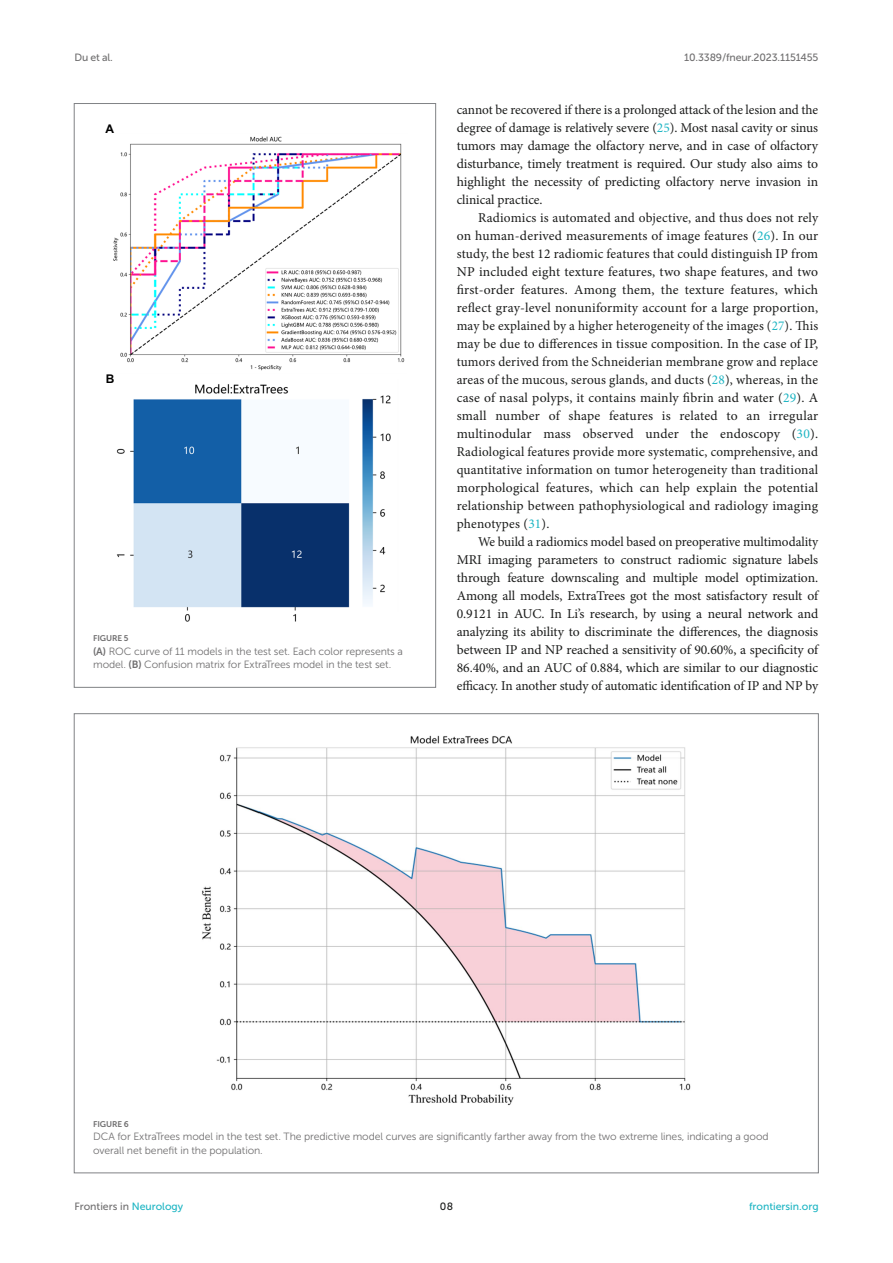
<style>
.page{position:relative;width:893px;height:1263px;background:#fff}
.page>*{position:absolute;margin:0;border:0;box-sizing:border-box;transform-origin:0 0}
.TEXT{font:13.5px/18px "Minion Pro";letter-spacing:-.005em;color:#1b1c1b;text-align:justify}
.t1{font:700 12px "Arial";color:#000}
.FIG_LEG{font:10.5px/13.5px "Museo Sans 300";letter-spacing:-.01em;color:#706f70}
.t2{font:10.5px "Museo Sans 500";letter-spacing:-.015em;color:#706f70}
.t3{font:10.5px "Museo Sans 500";color:#1db5c3}
.t4{font:10.5px "Museo Sans 500";color:#1b1c1b}
.FIG_HD{font:8.25px "Museo Sans 700";letter-spacing:-.01em;color:#706f70}
.s1{font-family:"Museo Sans 700"}
.s2{color:#1db5c3}
</style>
<div class="page">
<img style="left:113px;top:136px;width:292px;height:486px">
<img style="left:202px;top:735px;width:489px;height:371px">
<p class="t2" style="left:74px;top:51px;width:40px">Du et al.</p>
<p class="t2" style="left:684px;top:51px;width:136px">10.3389/fneur.2023.1151455</p>
<p class="t1" style="left:106px;top:120px;width:10px">A</p>
<p class="t1" style="left:106px;top:371px;width:10px">B</p>
<p class="FIG_HD" style="left:93px;top:634px;width:37px">FIGURE 5</p>
<p class="FIG_LEG" style="left:93px;top:645px;width:311px"><span class="s1">(A)</span> ROC curve of 11 models in the test set. Each color represents a model. <span class="s1">(B)</span> Confusion matrix for ExtraTrees model in the test set.</p>
<p class="TEXT" style="left:457px;top:101px;width:363px">cannot be recovered if there is a prolonged attack of the lesion and the degree of damage is relatively severe (<span class="s2">25</span>). Most nasal cavity or sinus tumors may damage the olfactory nerve, and in case of olfactory disturbance, timely treatment is required. Our study also aims to highlight the necessity of predicting olfactory nerve invasion in clinical practice.</p>
<p class="TEXT" style="left:457px;top:209px;width:363px;text-indent:21px">Radiomics is automated and objective, and thus does not rely on human-derived measurements of image features (<span class="s2">26</span>). In our study, the best 12 radiomic features that could distinguish IP from NP included eight texture features, two shape features, and two first-order features. Among them, the texture features, which reflect gray-level nonuniformity account for a large proportion, may be explained by a higher heterogeneity of the images (<span class="s2">27</span>). This may be due to differences in tissue composition. In the case of IP, tumors derived from the Schneiderian membrane grow and replace areas of the mucous, serous glands, and ducts (<span class="s2">28</span>), whereas, in the case of nasal polyps, it contains mainly fibrin and water (<span class="s2">29</span>). A small number of shape features is related to an irregular multinodular mass observed under the endoscopy (<span class="s2">30</span>).<br>Radiological features provide more systematic, comprehensive, and quantitative information on tumor heterogeneity than traditional morphological features, which can help explain the potential relationship between pathophysiological and radiology imaging phenotypes (<span class="s2">31</span>).</p>
<p class="TEXT" style="left:457px;top:533px;width:363px;text-indent:21px">We build a radiomics model based on preoperative multimodality MRI imaging parameters to construct radiomic signature labels through feature downscaling and multiple model optimization.<br>Among all models, ExtraTrees got the most satisfactory result of 0.9121 in AUC. In Li’s research, by using a neural network and analyzing its ability to discriminate the differences, the diagnosis between IP and NP reached a sensitivity of 90.60%, a specificity of 86.40%, and an AUC of 0.884, which are similar to our diagnostic efficacy. In another study of automatic identification of IP and NP by</p>
<p class="FIG_HD" style="left:93px;top:1119px;width:37px">FIGURE 6</p>
<p class="FIG_LEG" style="left:93px;top:1130px;width:677px">DCA for ExtraTrees model in the test set. The predictive model curves are significantly farther away from the two extreme lines, indicating a good overall net benefit in the population.</p>
<p class="t2" style="left:74px;top:1200px;width:110px">Frontiers in <span class="s2">Neurology</span></p>
<p class="t4" style="left:440px;top:1200px;width:15px">08</p>
<p class="t3" style="left:749px;top:1200px;width:71px">frontiersin.org</p>
</div>
